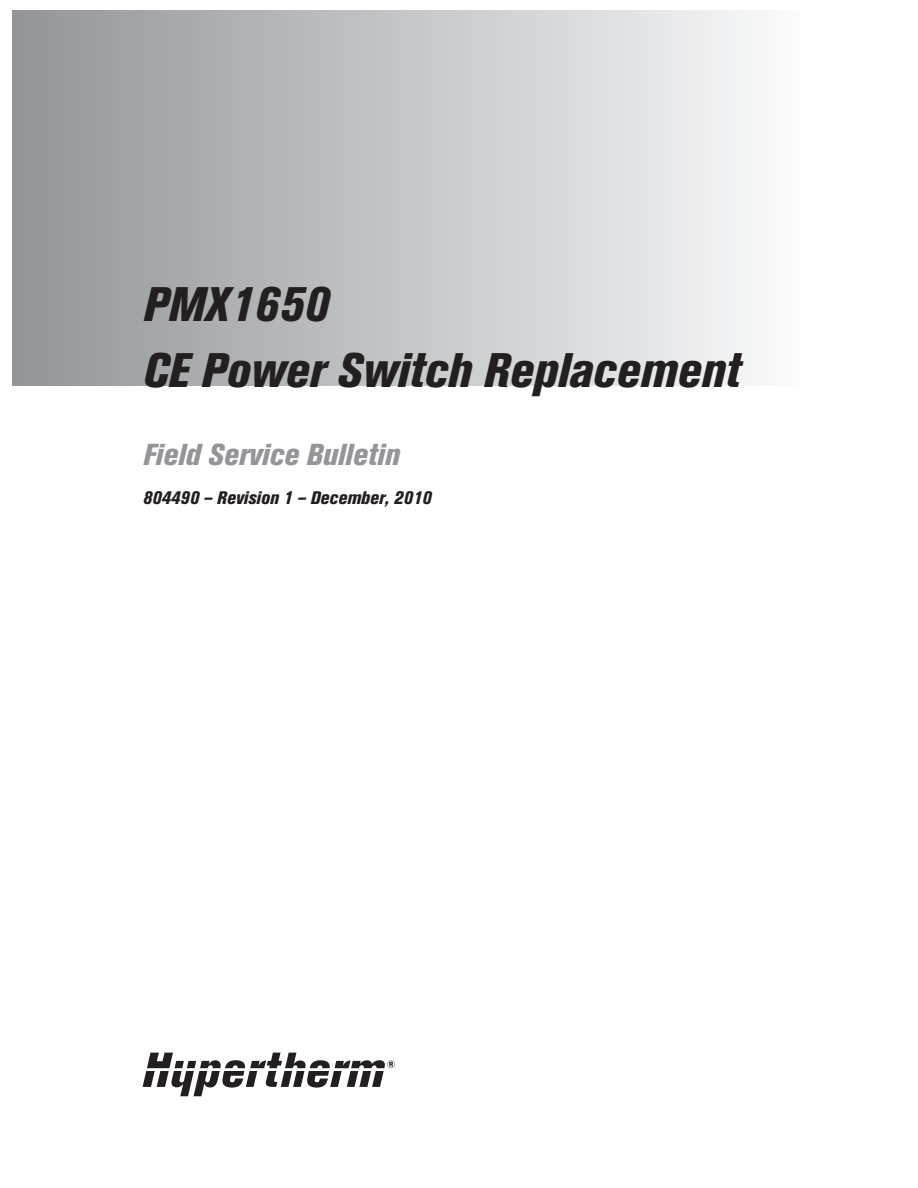
<style>
.page{position:relative;width:918px;height:1188px;background:#fff}
.page>*{position:absolute;margin:0;border:0;box-sizing:border-box;transform-origin:0 0}
.t1{font:italic 800 condensed 48px/66px "Akzidenz Grotesk Pro";color:#231f20}
.t2{font:italic 800 condensed 30px "Akzidenz Grotesk Pro";color:#939598}
.t3{font:italic 800 condensed 18px "Akzidenz Grotesk Pro";color:#231f20}
</style>
<div class="page">
<div style="left:12px;top:10px;width:801px;height:376px;background:linear-gradient(to right,#929398,#fcfcfd)"></div>
<svg style="left:143px;top:1053px;width:252px;height:43px"></svg>
<p class="t1" style="left:143px;top:270px;width:598px">PMX1650<br>CE Power Switch Replacement</p>
<p class="t2" style="left:143px;top:435px;width:258px">Field Service Bulletin</p>
<p class="t3" style="left:143px;top:486px;width:290px">804490 – Revision 1 – December, 2010</p>
</div>
